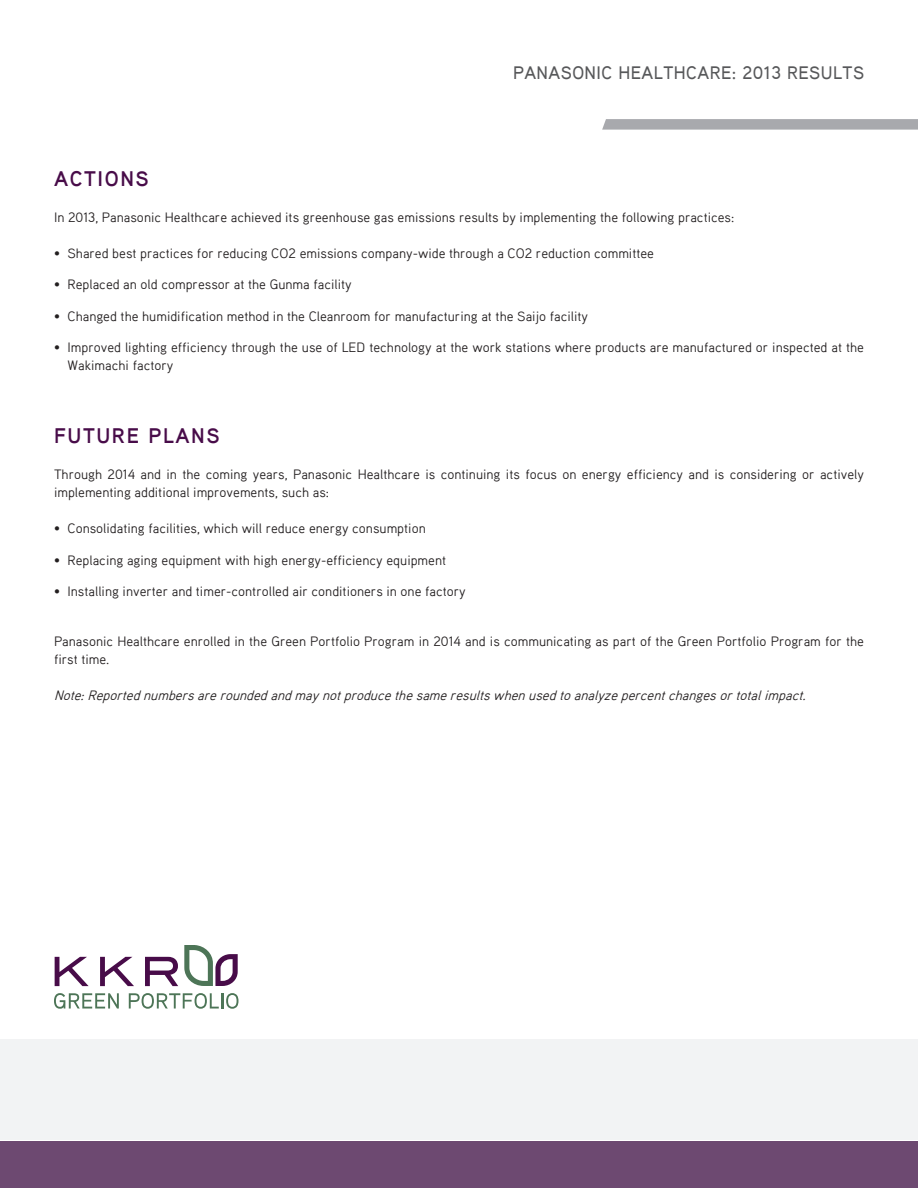
<style>
.page{position:relative;width:918px;height:1188px;background:#fff}
.page>*{position:absolute;margin:0;border:0;box-sizing:border-box;transform-origin:0 0}
.t1{font:700 21px "Aaux Pro";letter-spacing:.075em;color:#480c49}
.t2{font:500 18px "Aaux Pro";letter-spacing:.025em;color:#57585a}
.t3{font:13.5px/18px "Aaux Pro";color:#231f20}
.t4{font:italic 13.5px "Aaux Pro";color:#231f20}
</style>
<div class="page">
<div style="left:0;top:1040px;width:918px;height:100px;background:#f2f3f4"></div>
<div style="left:0;top:1142px;width:918px;height:46px;background:#6d4971"></div>
<svg style="left:602px;top:119px;width:316px;height:11px;background:#acadb1"></svg>
<svg style="left:55px;top:957px;width:34px;height:29px"></svg>
<svg style="left:100px;top:957px;width:34px;height:29px"></svg>
<svg style="left:145px;top:957px;width:33px;height:29px"></svg>
<svg style="left:54px;top:993px;width:65px;height:16px"></svg>
<svg style="left:129px;top:993px;width:109px;height:16px"></svg>
<svg style="left:184px;top:945px;width:54px;height:41px"></svg>
<p class="t2" style="left:513px;top:61px;width:353px">PANASONIC HEALTHCARE: 2013 RESULTS</p>
<p class="t1" style="left:54px;top:165px;width:96px">ACTIONS</p>
<p class="t3" style="left:54px;top:208px;width:682px">In 2013, Panasonic Healthcare achieved its greenhouse gas emissions results by implementing the following practices:</p>
<p class="t3" style="left:54px;top:244px;width:602px">¥ Shared best practices for reducing CO2 emissions company-wide through a CO2 reduction committee</p>
<p class="t3" style="left:54px;top:275px;width:299px">¥ Replaced an old compressor at the Gunma facility</p>
<p class="t3" style="left:54px;top:307px;width:536px">¥ Changed the humidification method in the Cleanroom for manufacturing at the Saijo facility</p>
<p class="t3" style="left:68px;top:338px;width:798px;text-indent:-14px">¥ Improved lighting efficiency through the use of LED technology at the work stations where products are manufactured or inspected at the<br>Wakimachi factory</p>
<p class="t1" style="left:54px;top:423px;width:167px">FUTURE PLANS</p>
<p class="t3" style="left:54px;top:465px;width:812px">Through 2014 and in the coming years, Panasonic Healthcare is continuing its focus on energy efficiency and is considering or actively implementing additional improvements, such as:</p>
<p class="t3" style="left:54px;top:519px;width:373px">¥ Consolidating facilities, which will reduce energy consumption</p>
<p class="t3" style="left:54px;top:551px;width:394px">¥ Replacing aging equipment with high energy-efficiency equipment</p>
<p class="t3" style="left:54px;top:582px;width:413px">¥ Installing inverter and timer-controlled air conditioners in one factory</p>
<p class="t3" style="left:54px;top:632px;width:812px">Panasonic Healthcare enrolled in the Green Portfolio Program in 2014 and is communicating as part of the Green Portfolio Program for the first time.</p>
<p class="t4" style="left:54px;top:687px;width:757px">Note:Reportednumbersareroundedandmaynotproducethesameresultswhenusedtoanalyzepercentchangesortotalimpact.</p>
</div>
